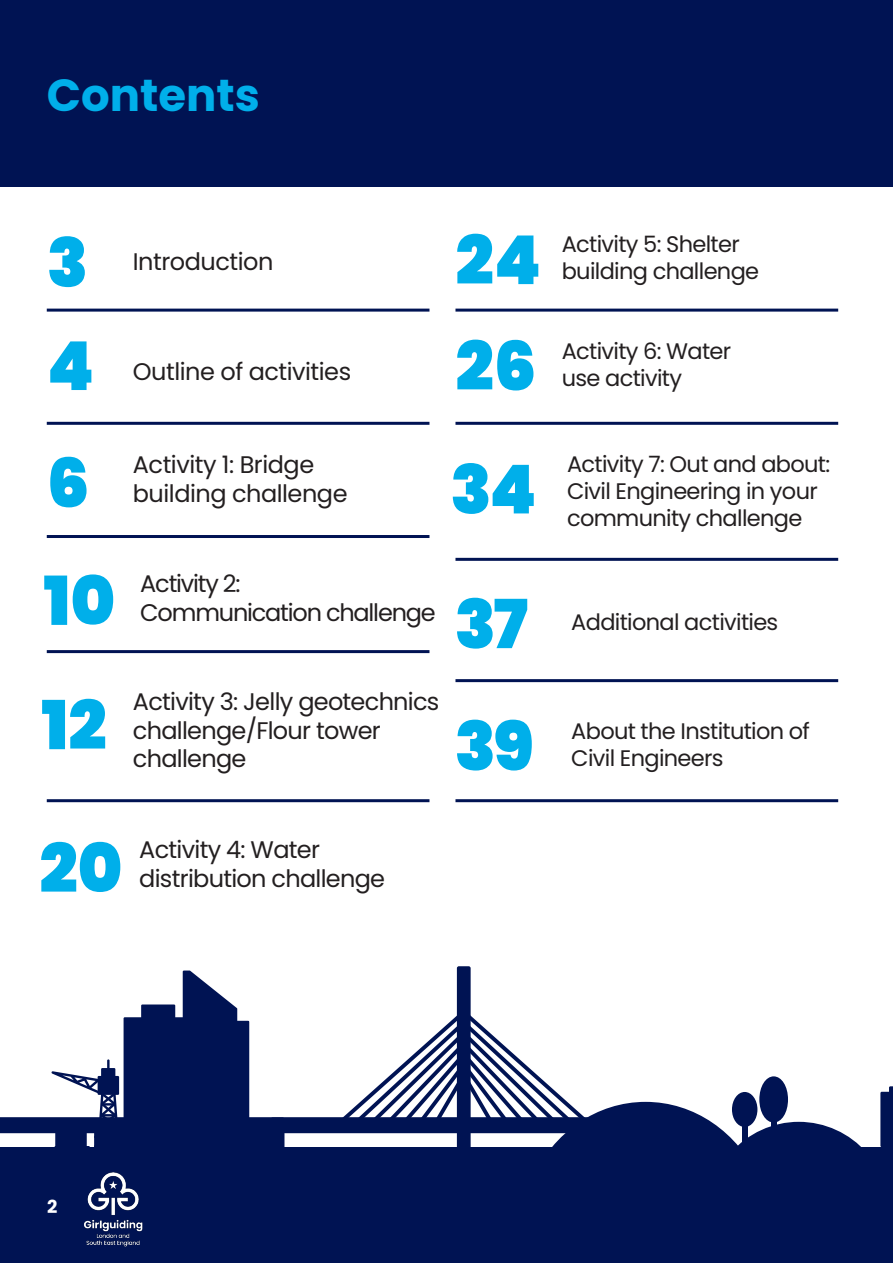
<style>
.page{position:relative;width:893px;height:1263px;background:#fff}
.page>*{position:absolute;margin:0;border:0;box-sizing:border-box;transform-origin:0 0}
.t1{font:900 67.5px "Poppins";color:#00afea}
.t2{font:700 45px "Poppins";color:#00afea}
.t3{font:24px/28.8px "Poppins";letter-spacing:-.03em;color:#231f20}
.t4{font:24px/28.8px "Poppins";letter-spacing:-.05em;color:#231f20}
.t5{font:22.5px/27px "Poppins";letter-spacing:-.03em;color:#231f20}
.t6{font:700 18px "Poppins";color:#fff}
</style>
<div class="page">
<hr style="left:47px;top:309px;width:382px;height:3px;background:#001353">
<hr style="left:47px;top:422px;width:382px;height:3px;background:#001353">
<hr style="left:47px;top:535px;width:382px;height:3px;background:#001353">
<hr style="left:47px;top:650px;width:382px;height:3px;background:#001353">
<hr style="left:47px;top:799px;width:382px;height:3px;background:#001353">
<hr style="left:455px;top:309px;width:383px;height:3px;background:#001353">
<hr style="left:455px;top:422px;width:383px;height:3px;background:#001353">
<hr style="left:455px;top:558px;width:383px;height:3px;background:#001353">
<hr style="left:455px;top:679px;width:383px;height:3px;background:#001353">
<hr style="left:455px;top:799px;width:383px;height:3px;background:#001353">
<div style="left:0;top:1147px;width:893px;height:116px;background:#001353"></div>
<img style="left:84px;top:1184px;width:59px;height:63px">
<div style="left:0;top:0;width:893px;height:187px;background:#001353"></div>
<svg style="left:0;top:966px;width:893px;height:218px"></svg>
<p class="t2" style="left:47px;top:69px;width:214px">Contents</p>
<p class="t1" style="left:47px;top:224px;width:43px">3</p>
<p class="t1" style="left:47px;top:327px;width:49px">4</p>
<p class="t3" style="left:133px;top:248px;width:142px">Introduction</p>
<p class="t3" style="left:133px;top:357px;width:220px">Outline of activities</p>
<p class="t1" style="left:455px;top:221px;width:87px">24</p>
<p class="t5" style="left:562px;top:230px;width:199px">Activity 5: Shelter building challenge</p>
<p class="t1" style="left:455px;top:327px;width:82px">26</p>
<p class="t5" style="left:562px;top:337px;width:171px">Activity 6: Water</p>
<p class="t5" style="left:562px;top:364px;width:122px">use activity</p>
<p class="t1" style="left:47px;top:444px;width:44px">6</p>
<p class="t3" style="left:133px;top:450px;width:216px">Activity 1: Bridge building challenge</p>
<p class="t1" style="left:450px;top:451px;width:88px">34</p>
<p class="t1" style="left:44px;top:562px;width:73px">10</p>
<p class="t4" style="left:140px;top:569px;width:297px">Activity 2:<br>Communication challenge</p>
<p class="t1" style="left:41px;top:686px;width:67px">12</p>
<p class="t3" style="left:133px;top:687px;width:308px">Activity 3: Jelly geotechnics challenge/Flour tower challenge</p>
<p class="t1" style="left:455px;top:585px;width:75px">37</p>
<p class="t1" style="left:455px;top:707px;width:81px">39</p>
<p class="t5" style="left:567px;top:451px;width:265px">Activity 7: Out and about:<br>Civil Engineering in your</p>
<p class="t5" style="left:567px;top:505px;width:237px">community challenge</p>
<p class="t5" style="left:571px;top:609px;width:209px">Additional activities</p>
<p class="t5" style="left:571px;top:717px;width:240px">About the Institution of</p>
<p class="t5" style="left:571px;top:744px;width:154px">Civil Engineers</p>
<p class="t1" style="left:39px;top:829px;width:84px">20</p>
<p class="t3" style="left:139px;top:835px;width:247px">Activity 4: Water distribution challenge</p>
<p class="t6" style="left:47px;top:1197px;width:12px">2</p>
</div>
